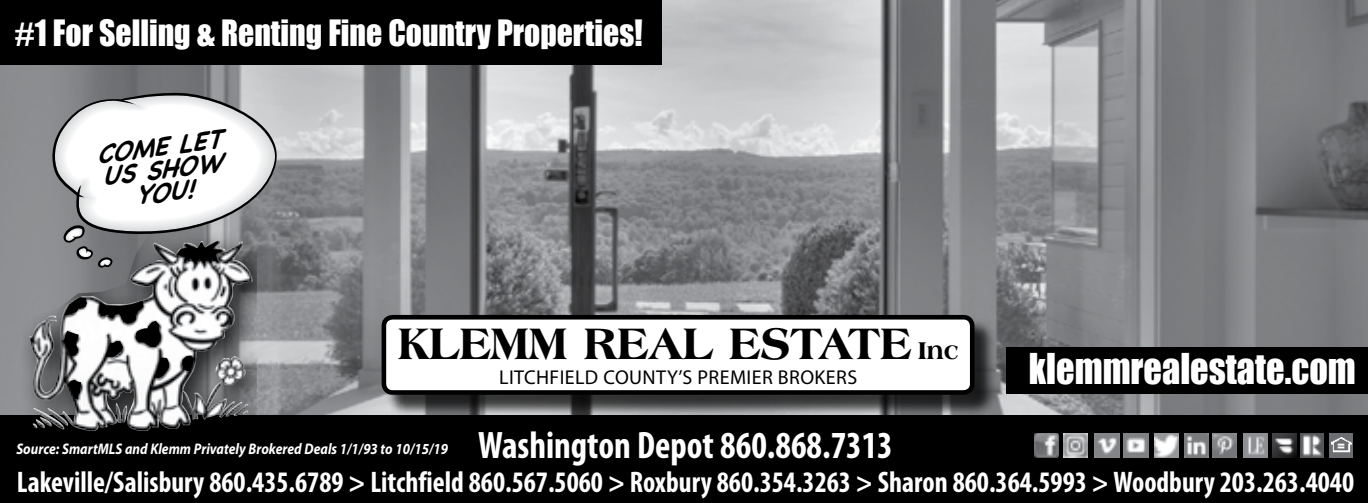
<style>
.page{position:relative;width:1368px;height:503px;background:#fff}
.page>*{position:absolute;margin:0;border:0;box-sizing:border-box;transform-origin:0 0}
.t1{font:800 46.8px "Americana BT";color:#000;scale:.95 1}
.t2{font:38.8px "Impact";color:#fff;scale:.93 1}
.t3{font:700 condensed 38.4px "Myriad Pro";color:#fff;scale:.95 1}
.t4{font:33.2px "Impact";color:#fff;scale:.95 1}
.t5{font:700 condensed 30px "Myriad Pro";color:#fff;scale:.95 1}
.t6{font:italic 700 25.6px/23.2px "Chalkboard";color:#000;text-align:center}
.t7{font:20px "Myriad Pro";letter-spacing:.02em;color:#000}
.t8{font:italic 700 15.2px "Myriad Pro";color:#fff;scale:.88 1}
.s1{font-size:25.6px}
</style>
<div class="page">
<img style="left:0;top:0;width:1368px;height:415px">
<div style="left:385px;top:318px;width:612px;height:99px;background:#000;opacity:.75"></div>
<div style="left:384px;top:317px;width:588px;height:75px;background:#fff;border-radius:9px"></div>
<div style="left:382px;top:315px;width:593px;height:79px;border:5px solid #000;border-radius:9px"></div>
<div style="left:0;top:0;width:661px;height:64px;background:#000"></div>
<div style="left:0;top:415px;width:1368px;height:87px;background:#000"></div>
<div style="left:1007px;top:347px;width:361px;height:46px;background:#000"></div>
<div style="left:22px;top:227px;width:235px;height:208px;background:#000;opacity:.75"></div>
<img style="left:29px;top:240px;width:221px;height:190px">
<svg style="left:181px;top:355px;width:14px;height:16px"></svg>
<svg style="left:67px;top:379px;width:14px;height:20px"></svg>
<svg style="left:98px;top:299px;width:72px;height:79px"></svg>
<svg style="left:63px;top:296px;width:24px;height:20px"></svg>
<svg style="left:63px;top:330px;width:16px;height:27px"></svg>
<svg style="left:50px;top:92px;width:228px;height:145px;background:#8b8d8f"></svg>
<svg style="left:58px;top:99px;width:211px;height:169px"></svg>
<img style="left:1034px;top:433px;width:24px;height:24px">
<img style="left:1154px;top:433px;width:25px;height:24px">
<img style="left:1185px;top:433px;width:24px;height:24px">
<img style="left:1213px;top:433px;width:24px;height:24px">
<img style="left:1300px;top:433px;width:24px;height:24px">
<img style="left:1064px;top:433px;width:24px;height:24px">
<div style="left:1330px;top:433px;width:23px;height:24px;background:#6d6e71"></div>
<img style="left:1332px;top:437px;width:20px;height:15px">
<img style="left:1123px;top:433px;width:26px;height:24px">
<img style="left:1095px;top:433px;width:24px;height:24px">
<img style="left:1243px;top:433px;width:25px;height:24px">
<img style="left:1272px;top:433px;width:25px;height:24px">
<p class="t4" style="left:15px;top:7px;width:662px">#1 For Selling &amp; Renting Fine Country Properties!</p>
<p class="t6" style="left:95px;top:142px;width:127px;rotate:-7deg">COME LET<br>US SHOW<br>YOU!</p>
<h1 class="t1" style="left:398px;top:315px;width:592px">KLEMM REAL ESTATE <span class="s1">Inc</span></h1>
<p class="t7" style="left:499px;top:365px;width:360px">LITCHFIELD COUNTY’S PREMIER BROKERS</p>
<p class="t2" style="left:1029px;top:338px;width:353px">klemmrealestate.com</p>
<p class="t3" style="left:478px;top:420px;width:438px">Washington Depot 860.868.7313</p>
<p class="t5" style="left:17px;top:462px;width:1409px">Lakeville/Salisbury 860.435.6789 &gt; Litchfield 860.567.5060 &gt; Roxbury 860.354.3263 &gt; Sharon 860.364.5993 &gt; Woodbury 203.263.4040</p>
<p class="t8" style="left:16px;top:439px;width:492px">Source: SmartMLS and Klemm Privately Brokered Deals 1/1/93 to 10/15/19</p>
</div>
